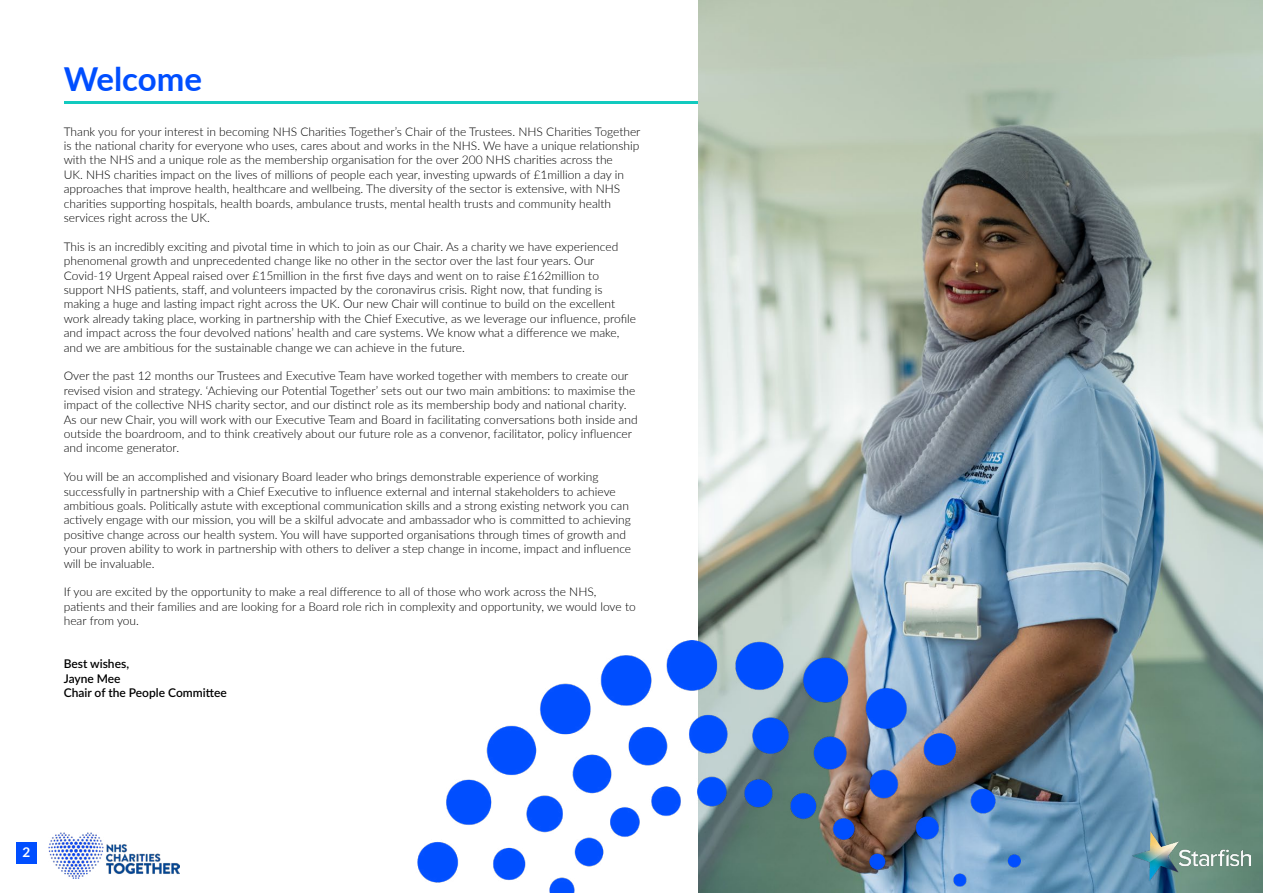
<style>
.page{position:relative;width:1263px;height:893px;background:#fff}
.page>*{position:absolute;margin:0;border:0;box-sizing:border-box;transform-origin:0 0}
.t1{font:700 33px "Lato";color:#004eff}
.t2{font:700 13.5px "Lato";color:#fff}
.t3{font:300 12px/14.4px "Lato";color:#000}
.t4{font:600 12px/14.4px "Lato";color:#000}
</style>
<div class="page">
<img style="left:49px;top:832px;width:131px;height:46px">
<div style="left:16px;top:842px;width:21px;height:22px;background:#004eff"></div>
<hr style="left:64px;top:101px;width:645px;height:2px;background:#12cabf">
<img style="left:699px;top:0;width:564px;height:893px">
<img style="left:1133px;top:832px;width:117px;height:48px">
<img style="left:417px;top:640px;width:603px;height:253px">
<h1 class="t1" style="left:64px;top:54px;width:140px">Welcome</h1>
<p class="t3" style="left:64px;top:124px;width:578px">Thank you for your interest in becoming NHS Charities Together’s Chair of the Trustees. NHS Charities Together is the national charity for everyone who uses, cares about and works in the NHS. We have a unique relationship with the NHS and a unique role as the membership organisation for the over 200 NHS charities across the<br>UK. NHS charities impact on the lives of millions of people each year, investing upwards of £1million a day in approaches that improve health, healthcare and wellbeing. The diversity of the sector is extensive, with NHS charities supporting hospitals, health boards, ambulance trusts, mental health trusts and community health services right across the UK.</p>
<p class="t3" style="left:64px;top:239px;width:574px">This is an incredibly exciting and pivotal time in which to join as our Chair. As a charity we have experienced phenomenal growth and unprecedented change like no other in the sector over the last four years. Our Covid-19 Urgent Appeal raised over £15million in the first five days and went on to raise £162million to support NHS patients, staff, and volunteers impacted by the coronavirus crisis. Right now, that funding is making a huge and lasting impact right across the UK. Our new Chair will continue to build on the excellent work already taking place, working in partnership with the Chief Executive, as we leverage our influence, profile and impact across the four devolved nations’ health and care systems. We know what a difference we make, and we are ambitious for the sustainable change we can achieve in the future.</p>
<p class="t3" style="left:64px;top:368px;width:575px">Over the past 12 months our Trustees and Executive Team have worked together with members to create our revised vision and strategy. ‘Achieving our Potential Together’ sets out our two main ambitions: to maximise the impact of the collective NHS charity sector, and our distinct role as its membership body and national charity.<br>As our new Chair, you will work with our Executive Team and Board in facilitating conversations both inside and outside the boardroom, and to think creatively about our future role as a convenor, facilitator, policy influencer and income generator.</p>
<p class="t3" style="left:64px;top:469px;width:569px">You will be an accomplished and visionary Board leader who brings demonstrable experience of working successfully in partnership with a Chief Executive to influence external and internal stakeholders to achieve ambitious goals. Politically astute with exceptional communication skills and a strong existing network you can actively engage with our mission, you will be a skilful advocate and ambassador who is committed to achieving positive change across our health system. You will have supported organisations through times of growth and your proven ability to work in partnership with others to deliver a step change in income, impact and influence will be invaluable.</p>
<p class="t3" style="left:64px;top:584px;width:573px">If you are excited by the opportunity to make a real difference to all of those who work across the NHS, patients and their families and are looking for a Board role rich in complexity and opportunity, we would love to hear from you.</p>
<p class="t4" style="left:64px;top:656px;width:165px">Best wishes,<br>Jayne Mee<br>Chair of the People Committee</p>
<p class="t2" style="left:23px;top:842px;width:9px">2</p>
</div>
